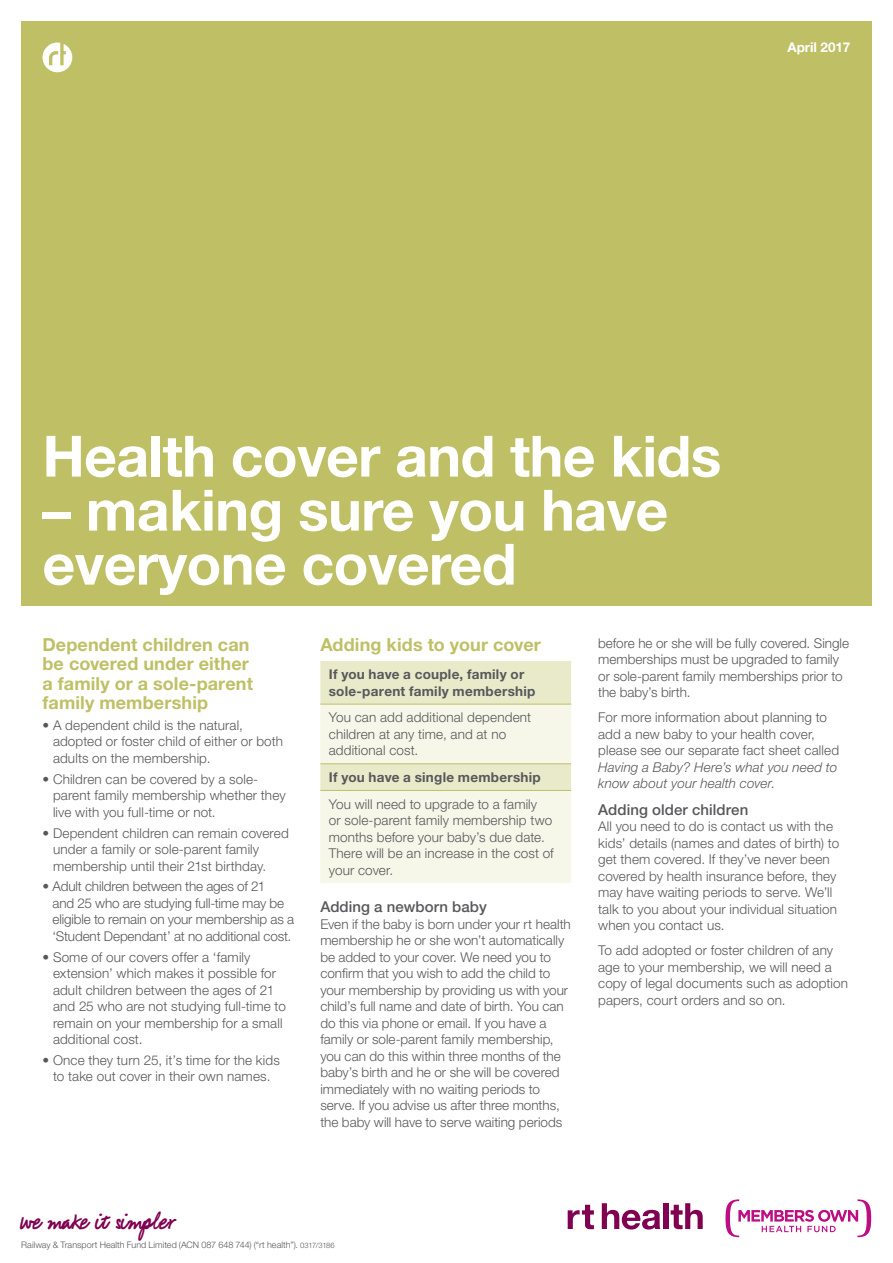
<style>
.page{position:relative;width:893px;height:1263px;background:#fff}
.page>*{position:absolute;margin:0;border:0;box-sizing:border-box;transform-origin:0 0}
.Body_-_text_above_bo{font:700 57px/54px "Helvetica Neue LT Std";letter-spacing:-.01em;color:#fff}
.t1{font:36px "rt Script 2011";color:#800051}
.Text_-_sub_heading{font:700 18px/19.5px "Helvetica Neue LT Std";letter-spacing:.005em;color:#bfc066}
.Text_-_body{font:500 15px "Helvetica Neue LT Std";letter-spacing:.005em;color:#57585a}
.Text_-_body-2{font:300 13.5px/16.5px "Helvetica Neue LT Std";letter-spacing:.005em;color:#57585a}
.Text_-_body-3{font:700 13.5px/16.5px "Helvetica Neue LT Std";letter-spacing:.02em;color:#57585a}
.t2{font:700 13.5px "Helvetica Neue LT Std";letter-spacing:-.005em;color:#fff}
.Text_-_body-4{font:300 9px "Helvetica Neue LT Std";letter-spacing:.005em;color:#57585a}
.s1{font-style:italic}
.s2{font-size:7.5px}
</style>
<div class="page">
<div style="left:21px;top:21px;width:851px;height:585px;background:#bfc066"></div>
<svg style="left:43px;top:43px;width:29px;height:29px"></svg>
<svg style="left:320px;top:661px;width:251px;height:222px;background:#f1f2de"></svg>
<hr style="left:320px;top:704px;width:251px;height:1px;background:#bfc066">
<hr style="left:320px;top:763px;width:251px;height:1px;background:#bfc066">
<hr style="left:320px;top:790px;width:251px;height:1px;background:#bfc066">
<svg style="left:725px;top:1199px;width:146px;height:38px"></svg>
<svg style="left:602px;top:1203px;width:58px;height:26px"></svg>
<div style="left:663px;top:1203px;width:5px;height:26px;background:#800051"></div>
<svg style="left:671px;top:1203px;width:32px;height:26px"></svg>
<svg style="left:568px;top:1205px;width:26px;height:24px"></svg>
<p class="t2" style="left:788px;top:39px;width:64px">April 2017</p>
<p class="Body_-_text_above_bo" style="left:43px;top:428px;width:680px">Health cover and the kids</p>
<p class="Body_-_text_above_bo" style="left:43px;top:482px;width:627px">– making sure you have everyone covered</p>
<p class="Text_-_sub_heading" style="left:43px;top:634px;width:212px">Dependent children can be covered under either a family or a sole-parent family membership</p>
<p class="Text_-_body-2" style="left:53px;top:717px;width:231px;text-indent:-11px">• A dependent child is the natural, adopted or foster child of either or both adults on the membership.</p>
<p class="Text_-_body-2" style="left:53px;top:770px;width:234px;text-indent:-11px">• Children can be covered by a sole&shy;parent family membership whether they live with you full-time or not.</p>
<p class="Text_-_body-2" style="left:53px;top:824px;width:237px;text-indent:-11px">• Dependent children can remain covered under a family or sole-parent family membership until their 21st birthday.</p>
<p class="Text_-_body-2" style="left:52px;top:878px;width:243px;text-indent:-10px">• Adult children between the ages of 21<br>and 25 who are studying full-time may be eligible to remain on your membership as a ‘Student Dependant’ at no additional cost.</p>
<p class="Text_-_body-2" style="left:53px;top:948px;width:234px;text-indent:-11px">• Some of our covers offer a ‘family extension’ which makes it possible for adult children between the ages of 21 and 25 who are not studying full-time to remain on your membership for a small additional cost.</p>
<p class="Text_-_body-2" style="left:43px;top:1051px;width:239px;text-align:center">• Once they turn 25, it’s time for the kids to take out cover in their own names.</p>
<p class="Text_-_sub_heading" style="left:320px;top:634px;width:222px">Adding kids to your cover</p>
<p class="Text_-_body-3" style="left:329px;top:666px;width:208px">If you have a couple, family or sole-parent family membership</p>
<p class="Text_-_body-2" style="left:329px;top:709px;width:204px">You can add additional dependent children at any time, and at no additional cost.</p>
<p class="Text_-_body-3" style="left:329px;top:768px;width:214px">If you have a single membership</p>
<p class="Text_-_body-2" style="left:329px;top:795px;width:226px">You will need to upgrade to a family<br>or sole-parent family membership two months before your baby’s due date.<br>There will be an increase in the cost of your cover.</p>
<p class="Text_-_body" style="left:320px;top:898px;width:168px">Adding a newborn baby</p>
<p class="Text_-_body-2" style="left:320px;top:915px;width:252px">Even if the baby is born under your rt health membership he or she won’t automatically be added to your cover. We need you to confirm that you wish to add the child to your membership by providing us with your child’s full name and date of birth. You can do this via phone or email. If you have a family or sole-parent family membership, you can do this within three months of the baby’s birth and he or she will be covered immediately with no waiting periods to serve. If you advise us after three months, the baby will have to serve waiting periods</p>
<p class="Text_-_body-2" style="left:598px;top:634px;width:252px">before he or she will be fully covered. Single memberships must be upgraded to family or sole-parent family memberships prior to the baby’s birth.</p>
<p class="Text_-_body-2" style="left:598px;top:709px;width:243px">For more information about planning to add a new baby to your health cover, please see our separate fact sheet called <span class="s1">Having a Baby? Here’s what you need to know about your health cover</span>.</p>
<p class="Text_-_body" style="left:598px;top:800px;width:152px">Adding older children</p>
<p class="Text_-_body-2" style="left:598px;top:818px;width:243px">All you need to do is contact us with the kids’ details (names and dates of birth) to get them covered. If they’ve never been covered by health insurance before, they may have waiting periods to serve. We’ll talk to you about your individual situation when you contact us.</p>
<p class="Text_-_body-2" style="left:598px;top:942px;width:251px">To add adopted or foster children of any age to your membership, we will need a copy of legal documents such as adoption papers, court orders and so on.</p>
<p class="t1" style="left:21px;top:1204px;width:155px">we make it simpler</p>
<p class="Text_-_body-4" style="left:21px;top:1239px;width:315px">Railway &amp; Transport Health Fund Limited (ACN 087 648 744) (“rt health”). <span class="s2">0317/3186</span></p>
</div>
